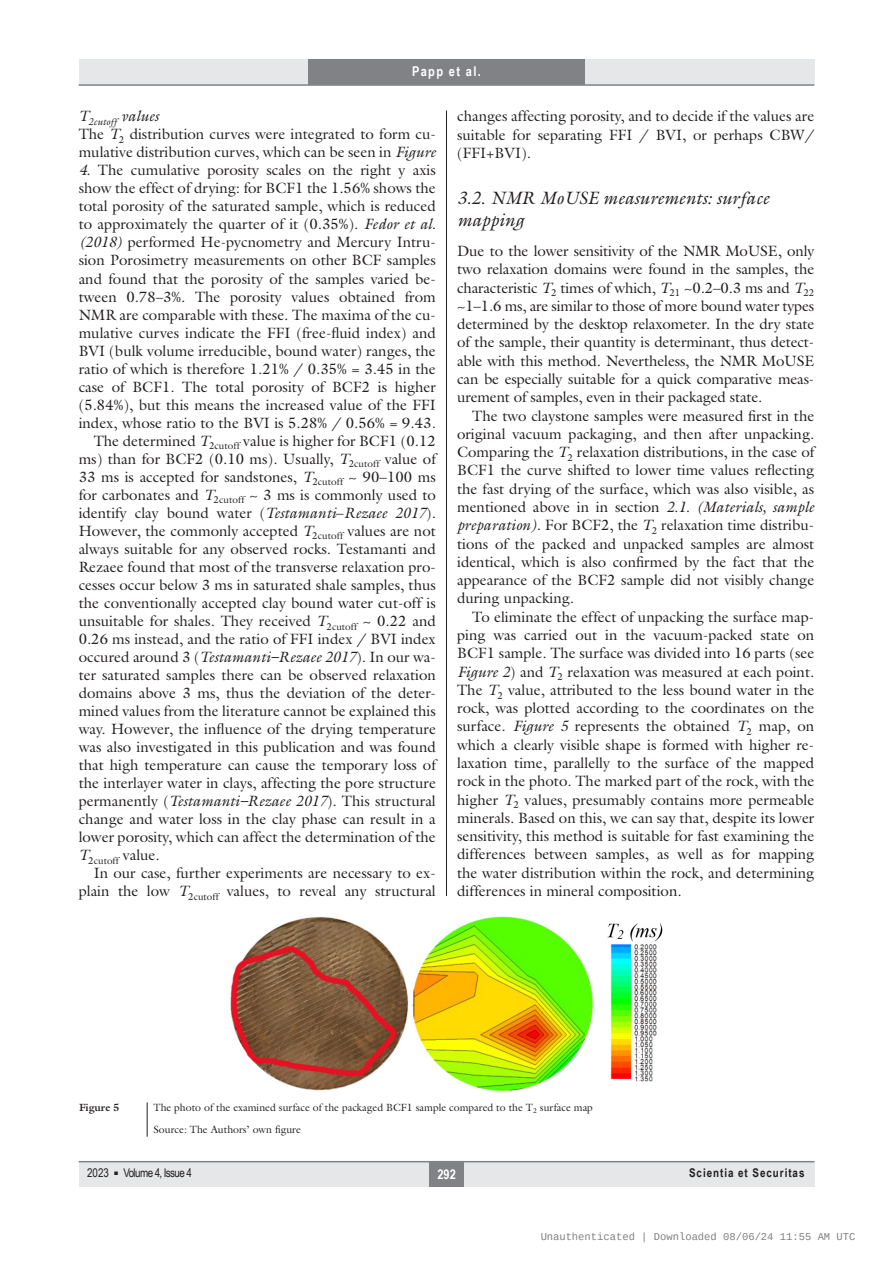
<style>
.page{position:relative;width:893px;height:1263px;background:#fff}
.page>*{position:absolute;margin:0;border:0;box-sizing:border-box;transform-origin:0 0}
.alcimkurziv{font:italic 18px/21.9px "Galliard Reg";color:#231f20}
.Body_Text{font:15px/18.3px "Galliard Reg";color:#231f20;text-align:justify}
.Body_tompa{font:15px/18px "Galliard Reg";color:#231f20;text-align:justify}
.Body_tompa-2{font:italic 15px "Galliard Reg";color:#231f20}
.t1{font:700 13.5px "Arial Narrow";letter-spacing:.1em;color:#fff}
.t2{font:12px "Arial Narrow";letter-spacing:-.05em;color:#231f20}
.t3{font:700 12px "Arial Narrow";letter-spacing:.08em;color:#231f20}
.kepalairas2{font:10.5px "Galliard Reg";color:#231f20}
.t4{font:10.5px "Liberation Mono";color:rgb(0 0 0/.5)}
.kepalairas1{font:700 10.5px "Galliard Reg";color:#231f20}
.Body_Text-2{font:9.9px "Galliard Reg";color:#231f20}
.s1{font-style:italic}
</style>
<div class="page">
<div style="left:79px;top:1161px;width:735px;height:25px;background:#e6e7e9"></div>
<hr style="left:79px;top:1161px;width:735px;height:1px;background:#808285">
<div style="left:430px;top:1161px;width:34px;height:25px;background:#808285"></div>
<div style="left:79px;top:60px;width:735px;height:25px;background:#e6e7e9"></div>
<div style="left:308px;top:60px;width:277px;height:25px;background:#808285"></div>
<hr style="left:79px;top:84px;width:735px;height:2px;background:#808285">
<hr style="left:446px;top:111px;width:1px;height:1026px;background:#231f20">
<img style="left:230px;top:910px;width:433px;height:185px">
<div style="left:79px;top:1102px;width:735px;height:35px;background:#fff"></div>
<hr style="left:147px;top:1102px;width:1px;height:35px;background:#231f20">
<p class="t1" style="left:412px;top:61px;width:70px">Papp et al.</p>
<p class="Body_tompa-2" style="left:79px;top:107px;width:82px">T<sub>2cutoff</sub> values</p>
<p class="Body_tompa" style="left:79px;top:125px;width:359px">The <span class="s1">T</span><sub>2</sub> distribution curves were integrated to form cu&shy;mulative distribution curves, which can be seen in <span class="s1">Figure</span></p>
<p class="Body_tompa" style="left:79px;top:161px;width:359px"><span class="s1">4</span>. The cumulative porosity scales on the right y axis show the effect of drying: for BCF1 the 1.56% shows the total porosity of the saturated sample, which is reduced to approximately the quarter of it (0.35%). <span class="s1">Fedor et al. (2018)</span> performed He-pycnometry and Mercury Intru&shy;sion Porosimetry measurements on other BCF samples and found that the porosity of the samples varied be&shy;tween 0.78–3%. The porosity values obtained from NMR are comparable with these. The maxima of the cu&shy;mulative curves indicate the FFI (free-fluid index) and BVI (bulk volume irreducible, bound water) ranges, the ratio of which is therefore 1.21% / 0.35% = 3.45 in the case of BCF1. The total porosity of BCF2 is higher (5.84%), but this means the increased value of the FFI index, whose ratio to the BVI is 5.28% / 0.56% = 9.43.</p>
<p class="Body_Text" style="left:79px;top:431px;width:359px;text-indent:15px">The determined <span class="s1">T</span><sub>2cutoff</sub> value is higher for BCF1 (0.12 ms) than for BCF2 (0.10 ms). Usually, <span class="s1">T</span><sub>2cutoff</sub> value of 33 ms is accepted for sandstones, <span class="s1">T</span><sub>2cutoff</sub> ~ 90–100 ms for carbonates and <span class="s1">T</span><sub>2cutoff</sub> ~ 3 ms is commonly used to identify clay bound water (<span class="s1">Testamanti</span>–<span class="s1">Rezaee 2017</span>).<br>However, the commonly accepted <span class="s1">T</span><sub>2cutoff</sub> values are not always suitable for any observed rocks. Testamanti and Rezaee found that most of the transverse relaxation pro&shy;cesses occur below 3 ms in saturated shale samples, thus the conventionally accepted clay bound water cut-off is unsuitable for shales. They received <span class="s1">T</span><sub>2cutoff</sub> ~ 0.22 and 0.26 ms instead, and the ratio of FFI index / BVI index occured around 3 (<span class="s1">Testamanti–Rezaee 2017</span>). In our wa&shy;ter saturated samples there can be observed relaxation domains above 3 ms, thus the deviation of the deter&shy;mined values from the literature cannot be explained this way. However, the influence of the drying temperature was also investigated in this publication and was found that high temperature can cause the temporary loss of the interlayer water in clays, affecting the pore structure permanently (<span class="s1">Testamanti–Rezaee 2017</span>). This structural change and water loss in the clay phase can result in a lower porosity, which can affect the determination of the</p>
<p class="Body_Text-2" style="left:79px;top:854px;width:83px"><sup>T</sup>2cutoff <sup>value.</sup></p>
<p class="Body_Text" style="left:79px;top:864px;width:359px;text-align:right">In our case, further experiments are necessary to ex&shy;plain the low <span class="s1">T</span><sub>2cutoff</sub> values, to reveal any structural</p>
<p class="Body_Text" style="left:457px;top:107px;width:359px">changes affecting porosity, and to decide if the values are suitable for separating FFI / BVI, or perhaps CBW/ (FFI+BVI).</p>
<p class="alcimkurziv" style="left:457px;top:187px;width:314px">3.2. NMR MoUSE measurements: surface mapping</p>
<p class="Body_tompa" style="left:457px;top:242px;width:359px">Due to the lower sensitivity of the NMR MoUSE, only two relaxation domains were found in the samples, the characteristic <span class="s1">T</span><sub>2</sub> times of which, <span class="s1">T</span><sub>21</sub> ~0.2–0.3 ms and <span class="s1">T</span><sub>22 </sub>~1–1.6 ms, are similar to those of more bound water types determined by the desktop relaxometer. In the dry state of the sample, their quantity is determinant, thus detect&shy;able with this method. Nevertheless, the NMR MoUSE can be especially suitable for a quick comparative meas&shy;urement of samples, even in their packaged state.</p>
<p class="Body_Text" style="left:457px;top:406px;width:359px;text-indent:15px">The two claystone samples were measured first in the original vacuum packaging, and then after unpacking.<br>Comparing the <span class="s1">T</span><sub>2</sub> relaxation distributions, in the case of BCF1 the curve shifted to lower time values reflecting the fast drying of the surface, which was also visible, as mentioned above in in section <span class="s1">2.1. (Materials, sample preparation)</span>. For BCF2, the <span class="s1">T</span><sub>2</sub> relaxation time distribu&shy;tions of the packed and unpacked samples are almost identical, which is also confirmed by the fact that the appearance of the BCF2 sample did not visibly change during unpacking.</p>
<p class="Body_Text" style="left:457px;top:607px;width:359px;text-indent:15px">To eliminate the effect of unpacking the surface map&shy;ping was carried out in the vacuum-packed state on BCF1 sample. The surface was divided into 16 parts (see <span class="s1">Figure 2</span>) and <span class="s1">T</span><sub>2</sub> relaxation was measured at each point.<br>The <span class="s1">T</span><sub>2</sub> value, attributed to the less bound water in the rock, was plotted according to the coordinates on the surface. <span class="s1">Figure 5</span> represents the obtained <span class="s1">T</span><sub>2</sub> map, on which a clearly visible shape is formed with higher re&shy;laxation time, parallelly to the surface of the mapped rock in the photo. The marked part of the rock, with the higher <span class="s1">T</span><sub>2</sub> values, presumably contains more permeable minerals. Based on this, we can say that, despite its lower sensitivity, this method is suitable for fast examining the differences between samples, as well as for mapping the water distribution within the rock, and determining differences in mineral composition.</p>
<p class="kepalairas1" style="left:79px;top:1100px;width:42px">Figure 5</p>
<p class="kepalairas2" style="left:154px;top:1101px;width:441px">The photo of the examined surface of the packaged BCF1 sample compared to the T<sub>2</sub> surface map</p>
<p class="kepalairas2" style="left:154px;top:1123px;width:149px">Source: The Authors’ own figure</p>
<p class="t2" style="left:87px;top:1164px;width:106px">2023 <sup>■</sup> Volume 4, Issue 4</p>
<p class="t1" style="left:437px;top:1163px;width:20px">292</p>
<p class="t3" style="left:689px;top:1164px;width:117px">Scientia et Securitas</p>
<p class="t4" style="left:540px;top:1232px;width:316px">Unauthenticated | Downloaded 08/06/24 11:55 AM UTC</p>
</div>
